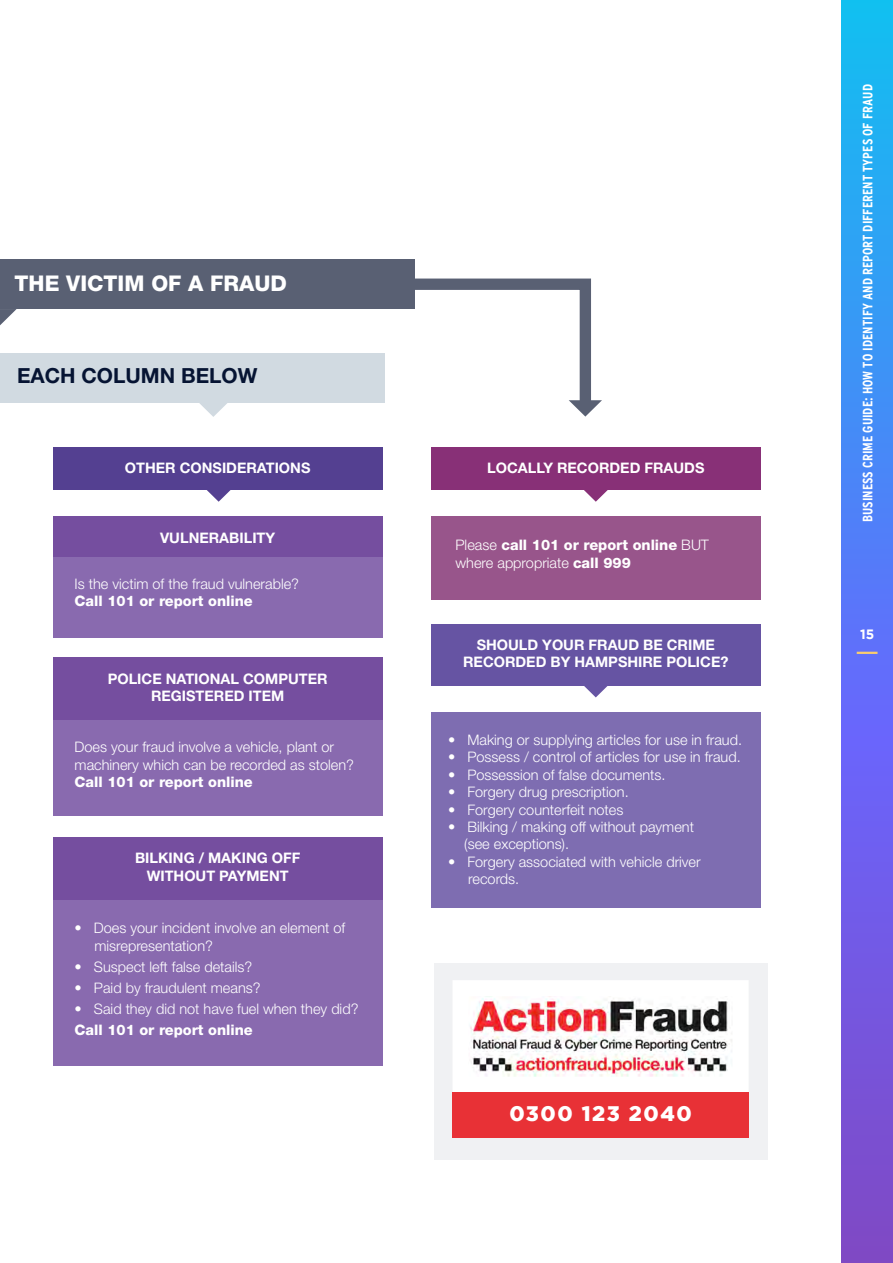
<style>
.page{position:relative;width:893px;height:1263px;background:#fff}
.page>*{position:absolute;margin:0;border:0;box-sizing:border-box;transform-origin:0 0}
.t1{font:800 21.6px "Helvetica Neue LT Std";color:#fff}
.t2{font:900 21px "Gotham";letter-spacing:.075em;color:#fff}
.t3{font:700 20.85px "Helvetica Neue LT Std";color:#061433}
.t4{font:300 14.55px/17.4px "Helvetica Neue LT Std";color:#fff}
.t5{font:700 14.55px/17.4px "Helvetica Neue LT Std";color:#fff;text-align:center}
.t6{font:800 14.55px/17.4px "Helvetica Neue LT Std";color:#fff}
.t7{font:700 13.5px "Interstate Cond Mono";color:#fff}
.t8{font:700 13.5px "Gotham";color:#fff}
.s1{font-weight:300}
</style>
<div class="page">
<svg style="left:842px;top:0;width:51px;height:1263px;background:#5479ec"></svg>
<hr style="left:857px;top:652px;width:20px;height:2px;background:#f9cc6f">
<div style="left:434px;top:963px;width:333px;height:196px;background:#f0f1f3"></div>
<img style="left:452px;top:980px;width:297px;height:113px">
<div style="left:452px;top:1093px;width:297px;height:45px;background:#e83136"></div>
<div style="left:431px;top:447px;width:330px;height:42px;background:#883077"></div>
<div style="left:53px;top:447px;width:330px;height:42px;background:#544091"></div>
<div style="left:431px;top:712px;width:330px;height:195px;background:#7e6db1"></div>
<svg style="left:582px;top:489px;width:28px;height:13px"></svg>
<div style="left:431px;top:624px;width:330px;height:61px;background:#6654a3"></div>
<svg style="left:582px;top:685px;width:28px;height:12px"></svg>
<div style="left:431px;top:517px;width:330px;height:83px;background:#98558b"></div>
<div style="left:53px;top:517px;width:330px;height:42px;background:#754e9f"></div>
<div style="left:53px;top:557px;width:330px;height:80px;background:#896aaf"></div>
<div style="left:53px;top:657px;width:330px;height:63px;background:#754e9f"></div>
<div style="left:53px;top:720px;width:330px;height:96px;background:#896aaf"></div>
<div style="left:53px;top:837px;width:330px;height:63px;background:#754e9f"></div>
<div style="left:53px;top:900px;width:330px;height:166px;background:#896aaf"></div>
<div style="left:0;top:259px;width:414px;height:50px;background:#596073"></div>
<div style="left:0;top:353px;width:384px;height:50px;background:#d1dae1"></div>
<svg style="left:199px;top:403px;width:28px;height:14px"></svg>
<svg style="left:0;top:309px;width:17px;height:16px"></svg>
<svg style="left:414px;top:273px;width:188px;height:144px"></svg>
<svg style="left:205px;top:489px;width:28px;height:13px"></svg>
<h1 class="t1" style="left:15px;top:270px;width:274px">THE VICTIM OF A FRAUD</h1>
<h3 class="t3" style="left:17px;top:363px;width:242px">EACH COLUMN BELOW</h3>
<p class="t5" style="left:125px;top:459px;width:187px">OTHER CONSIDERATIONS</p>
<p class="t5" style="left:487px;top:459px;width:219px">LOCALLY RECORDED FRAUDS</p>
<p class="t5" style="left:160px;top:529px;width:117px">VULNERABILITY</p>
<p class="t4" style="left:75px;top:575px;width:226px">Is the victim of the fraud vulnerable?</p>
<p class="t6" style="left:75px;top:592px;width:180px">Call 101 or report online</p>
<p class="t5" style="left:108px;top:669px;width:221px">POLICE NATIONAL COMPUTER<br>REGISTERED ITEM</p>
<p class="t4" style="left:75px;top:738px;width:281px">Does your fraud involve a vehicle, plant or machinery which can be recorded as stolen?</p>
<p class="t6" style="left:75px;top:773px;width:180px">Call 101 or report online</p>
<p class="t5" style="left:135px;top:849px;width:167px">BILKING / MAKING OFF<br>WITHOUT PAYMENT</p>
<p class="t4" style="left:94px;top:919px;width:252px;text-indent:-20px">• Does your incident involve an element of misrepresentation?</p>
<p class="t4" style="left:75px;top:957px;width:179px">• Suspect left false details?</p>
<p class="t4" style="left:75px;top:979px;width:187px">• Paid by fraudulent means?</p>
<p class="t4" style="left:75px;top:1000px;width:285px">• Said they did not have fuel when they did?</p>
<p class="t6" style="left:75px;top:1021px;width:180px">Call 101 or report online</p>
<p class="t6" style="left:455px;top:536px;width:255px"><span class="s1">Please</span> call 101 or report online <span class="s1">BUT where appropriate</span> call 999</p>
<p class="t5" style="left:463px;top:636px;width:267px">SHOULD YOUR FRAUD BE CRIME<br>RECORDED BY HAMPSHIRE POLICE?</p>
<p class="t4" style="left:448px;top:731px;width:296px">• Making or supplying articles for use in fraud.</p>
<p class="t4" style="left:448px;top:748px;width:294px">• Possess / control of articles for use in fraud.</p>
<p class="t4" style="left:448px;top:766px;width:219px">• Possession of false documents.</p>
<p class="t4" style="left:448px;top:783px;width:182px">• Forgery drug prescription.</p>
<p class="t4" style="left:448px;top:800px;width:177px">• Forgery counterfeit notes</p>
<p class="t4" style="left:464px;top:818px;width:231px;text-indent:-16px">• Bilking / making off without payment (see exceptions).</p>
<p class="t4" style="left:468px;top:853px;width:234px;text-indent:-20px">• Forgery associated with vehicle driver records.</p>
<h2 class="t2" style="left:509px;top:1099px;width:184px">0300 123 2040</h2>
<p class="t7" style="left:860px;top:522px;width:439px;rotate:-90deg">BUSINESS CRIME GUIDE: HOW TO IDENTIFY AND REPORT DIFFERENT TYPES OF FRAUD</p>
<p class="t8" style="left:860px;top:625px;width:16px">15</p>
</div>
